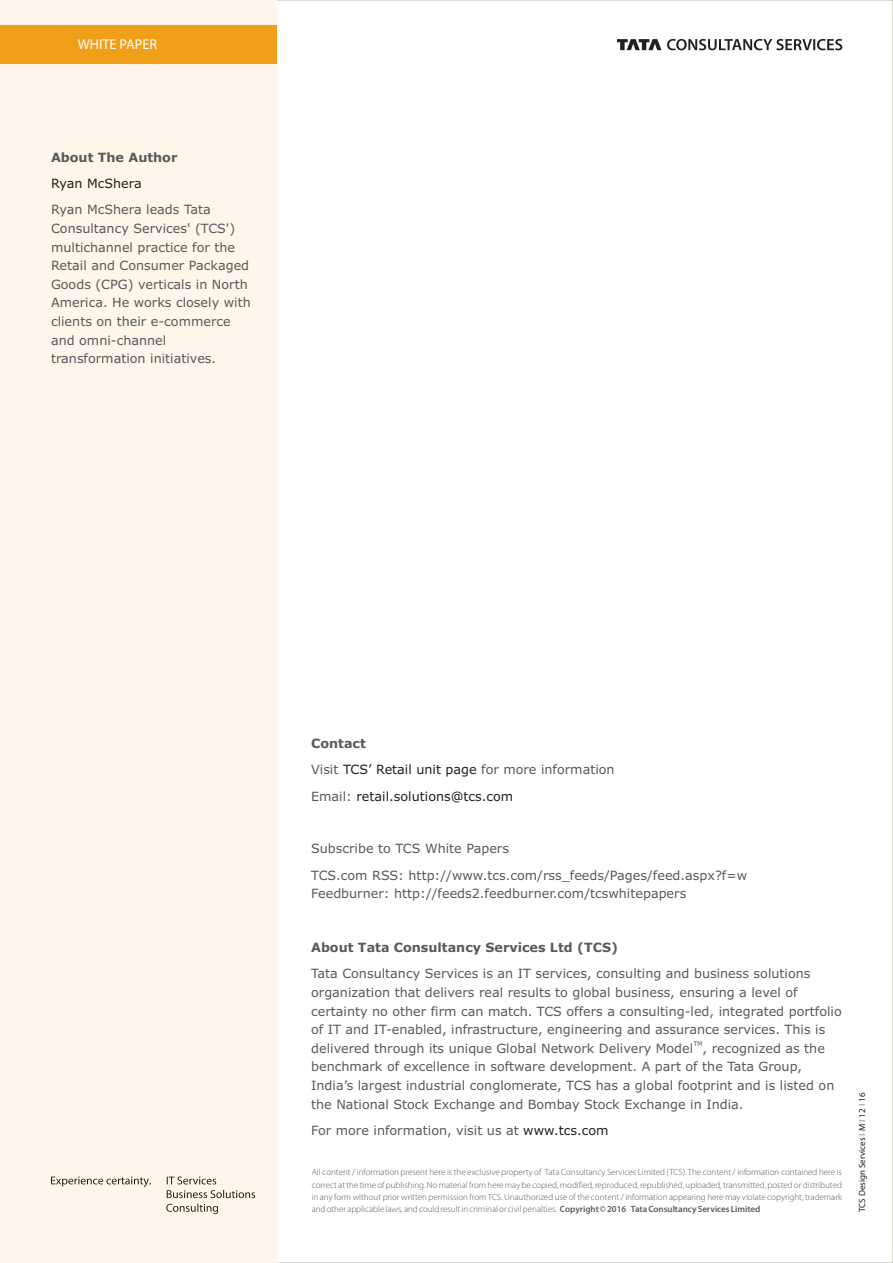
<style>
.page{position:relative;width:893px;height:1263px;background:#fff}
.page>*{position:absolute;margin:0;border:0;box-sizing:border-box;transform-origin:0 0}
.t1{font:14.25px "Myriad Pro";color:#fff}
.t2{font:12.75px/18.6px "Verdana";color:#58595b}
.t3{font:12.75px/26.4px "Verdana";color:#231f20}
.t4{font:700 12.75px "Verdana";color:#58595b}
.t5{font:300 9px/12.3px "Myriad Pro";color:#58595b;text-align:justify}
.t6{font:9px "Myriad Pro";color:#231f20}
.t7{font:700 9px "Myriad Pro";color:#bcb2a7}
.t8{font:6.3px "Verdana";color:#58595b}
.s1{font-weight:700;color:#58595b}
.s2{color:#58595b}
.s3{color:#231f20}
.s4{font-weight:600}
</style>
<div class="page">
<div style="left:0;top:0;width:276px;height:1263px;background:#fff5ea"></div>
<svg style="left:51px;top:1176px;width:100px;height:11px"></svg>
<svg style="left:166px;top:1176px;width:89px;height:38px"></svg>
<svg style="left:617px;top:39px;width:44px;height:11px"></svg>
<svg style="left:667px;top:39px;width:175px;height:11px"></svg>
<div style="left:0;top:26px;width:276px;height:38px;background:#f0a018"></div>
<p class="t1" style="left:78px;top:38px;width:81px">WHITE PAPER</p>
<p class="t4" style="left:51px;top:152px;width:128px">About The Author</p>
<p class="t3" style="left:51px;top:171px;width:92px">Ryan McShera</p>
<p class="t2" style="left:51px;top:202px;width:201px">Ryan McShera leads Tata<br>Consultancy Services' (TCS') multichannel practice for the<br>Retail and Consumer Packaged<br>Goods (CPG) verticals in North<br>America. He works closely with clients on their e-commerce and omni-channel transformation initiatives.</p>
<p class="t3" style="left:311px;top:731px;width:305px"><span class="s1">Contact<br></span><span class="s2">Visit</span> TCS’ Retail unit page <span class="s2">for more information<br>Email:</span> retail.solutions@tcs.com</p>
<p class="t2" style="left:311px;top:837px;width:438px;line-height:26.4px">Subscribe to TCS White Papers<br>TCS.com RSS: http://www.tcs.com/rss_feeds/Pages/feed.aspx?f=w</p>
<p class="t2" style="left:311px;top:885px;width:377px">Feedburner: http://feeds2.feedburner.com/tcswhitepapers</p>
<p class="t4" style="left:311px;top:942px;width:308px">About Tata Consultancy Services Ltd (TCS)</p>
<p class="t2" style="left:311px;top:965px;width:532px">Tata Consultancy Services is an IT services, consulting and business solutions organization that delivers real results to global business, ensuring a level of certainty no other firm can match. TCS offers a consulting-led, integrated portfolio of IT and IT-enabled, infrastructure, engineering and assurance services. This is</p>
<p class="t8" style="left:693px;top:1041px;width:11px">TM</p>
<p class="t2" style="left:311px;top:1040px;width:525px">delivered through its unique Global Network Delivery Model , recognized as the benchmark of excellence in software development. A part of the Tata Group, India’s largest industrial conglomerate, TCS has a global footprint and is listed on the National Stock Exchange and Bombay Stock Exchange in India.</p>
<p class="t2" style="left:311px;top:1122px;width:299px">For more information, visit us at <span class="s3">www.tcs.com</span></p>
<p class="t5" style="left:312px;top:1167px;width:532px">All content / information present here is the exclusive property of Tata Consultancy Services Limited (TCS). The content / information contained here is correct at the time of publishing. No material from here may be copied, modified, reproduced, republished, uploaded, transmitted, posted or distributed in any form without prior written permission from TCS. Unauthorized use of the content / information appearing here may violate copyright, trademark and other applicable laws, and could result in criminal or civil penalties. <span class="s4">Copyright © 2016 Tata Consultancy Services Limited</span></p>
<p class="t6" style="left:858px;top:1212px;width:121px;rotate:-90deg">TCS Design Services M 12 16</p>
<p class="t7" style="left:858px;top:1106px;width:4px;rotate:-90deg">I</p>
<p class="t7" style="left:858px;top:1135px;width:18px;rotate:-90deg">I I</p>
</div>
